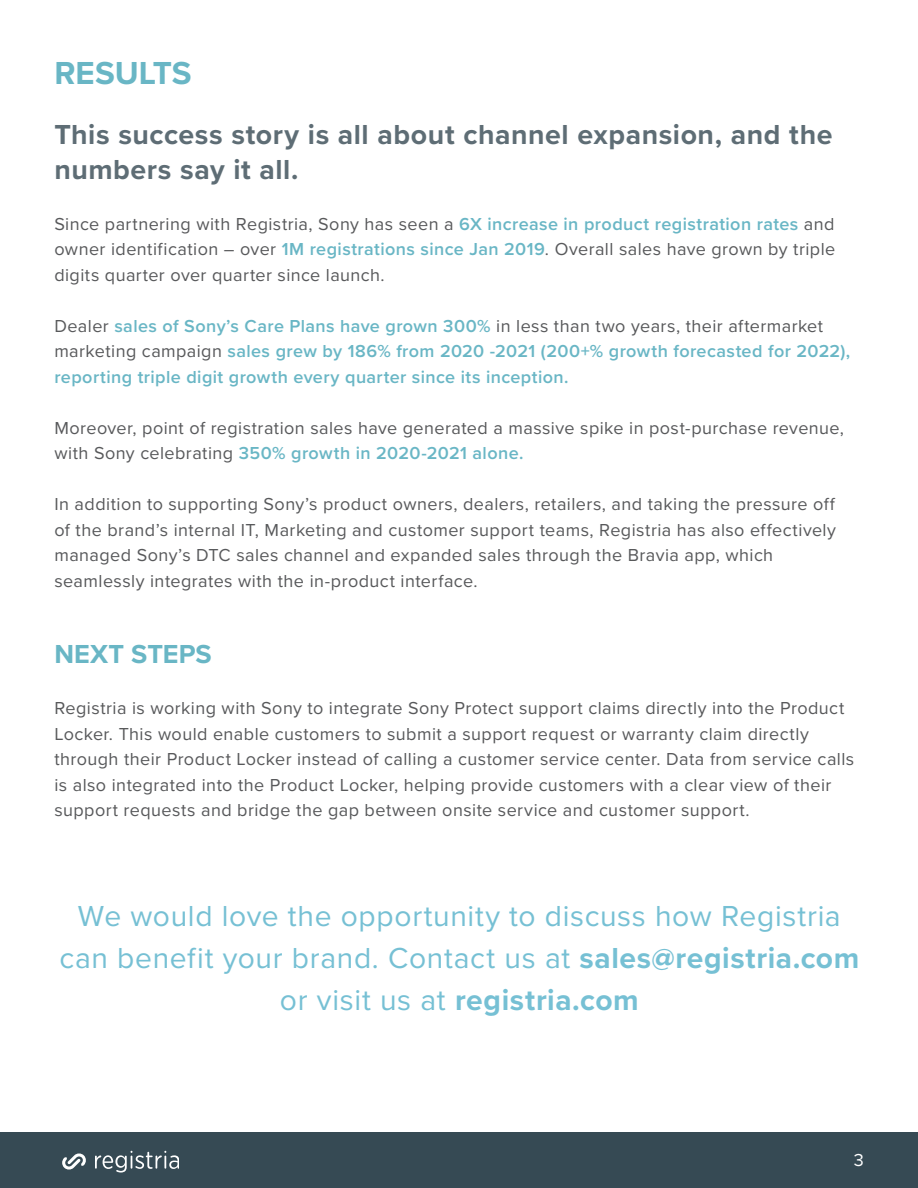
<style>
.page{position:relative;width:918px;height:1188px;background:#fff}
.page>*{position:absolute;margin:0;border:0;box-sizing:border-box;transform-origin:0 0}
.t1{font:700 33px "Proxima Nova";color:#69b6c5}
.t2{font:30px/42px "Proxima Nova";letter-spacing:.02em;color:#76c0d4;text-align:center}
.t3{font:700 28.5px/34.5px "Proxima Nova";letter-spacing:.02em;color:#5e6d75}
.t4{font:700 27px "Proxima Nova";letter-spacing:.005em;color:#69b6c5}
.t5{font:18px/25.5px "Proxima Nova";letter-spacing:.025em;color:#58595b}
.t6{font:600 18px/25.5px "Proxima Nova";letter-spacing:.02em;color:#69b6c5}
.t7{font:18px "Proxima Nova";color:#fff}
.s1{font-weight:600;color:#69b6c5}
.s2{font-weight:400;color:#58595b}
.s3{font-weight:700}
</style>
<div class="page">
<div style="left:0;top:1133px;width:918px;height:55px;background:#364a54"></div>
<svg style="left:62px;top:1153px;width:24px;height:17px"></svg>
<svg style="left:95px;top:1151px;width:83px;height:21px"></svg>
<h1 class="t1" style="left:54px;top:49px;width:139px">RESULTS</h1>
<h3 class="t3" style="left:54px;top:117px;width:780px">This success story is all about channel expansion, and the numbers say it all.</h3>
<p class="t5" style="left:54px;top:210px;width:783px;text-align:justify">Since partnering with Registria, Sony has seen a <span class="s1">6X increase in product registration rates</span> and owner identification – over <span class="s1">1M registrations since Jan 2019</span>. Overall sales have grown by triple digits quarter over quarter since launch.</p>
<p class="t6" style="left:54px;top:313px;width:797px"><span class="s2">Dealer</span> sales of Sony’s Care Plans have grown 300% <span class="s2">in less than two years, their aftermarket marketing campaign</span> sales grew by 186% from 2020 -2021 (200+% growth forecasted for 2022), reporting triple digit growth every quarter since its inception.</p>
<p class="t5" style="left:54px;top:414px;width:791px">Moreover, point of registration sales have generated a massive spike in post-purchase revenue, with Sony celebrating <span class="s1">350% growth in 2020-2021 alone.</span></p>
<p class="t5" style="left:54px;top:491px;width:783px">In addition to supporting Sony’s product owners, dealers, retailers, and taking the pressure off of the brand’s internal IT, Marketing and customer support teams, Registria has also effectively managed Sony’s DTC sales channel and expanded sales through the Bravia app, which seamlessly integrates with the in-product interface.</p>
<h3 class="t4" style="left:54px;top:634px;width:159px">NEXT STEPS</h3>
<p class="t5" style="left:54px;top:695px;width:801px">Registria is working with Sony to integrate Sony Protect support claims directly into the Product Locker. This would enable customers to submit a support request or warranty claim directly through their Product Locker instead of calling a customer service center. Data from service calls is also integrated into the Product Locker, helping provide customers with a clear view of their support requests and bridge the gap between onsite service and customer support.</p>
<h2 class="t2" style="left:59px;top:894px;width:801px">We would love the opportunity to discuss how Registria can benefit your brand. Contact us at <span class="s3">sales@registria.com </span>or visit us at <span class="s3">registria.com</span></h2>
<p class="t7" style="left:854px;top:1146px;width:12px">3</p>
</div>
